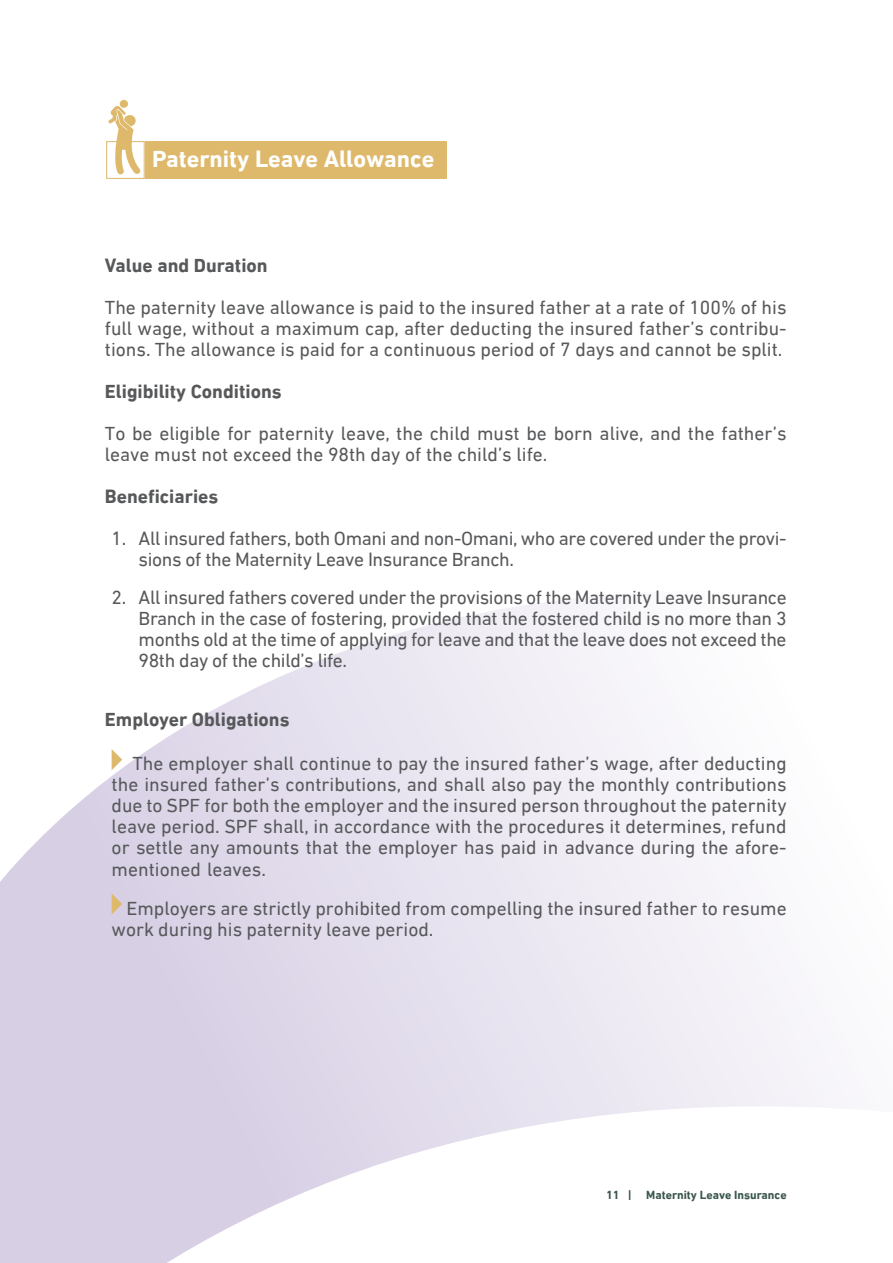
<style>
.page{position:relative;width:893px;height:1263px;background:#fff}
.page>*{position:absolute;margin:0;border:0;box-sizing:border-box;transform-origin:0 0}
.List_Paragraph{font:700 24px "DIN Next LT Arabic";color:#fff}
.List_Paragraph-2{font:19.5px/21px "DIN Next LT Arabic";color:#57585a}
.List_Paragraph-3{font:19.5px "DIN Next LT Arabic";letter-spacing:-.02em;color:#57585a}
.List_Paragraph-4{font:700 19.5px "DIN Next LT Arabic";color:#57585a}
.t1{font:700 12px "DIN Next LT Arabic";color:#39554c}
</style>
<div class="page">
<svg style="left:0;top:598px;width:829px;height:665px"></svg>
<svg style="left:112px;top:749px;width:10px;height:21px"></svg>
<svg style="left:112px;top:893px;width:10px;height:21px"></svg>
<svg style="left:108px;top:100px;width:32px;height:74px"></svg>
<div style="left:145px;top:141px;width:301px;height:38px;background:#dfb96b"></div>
<div style="left:106px;top:141px;width:39px;height:38px;border:1px solid #dfb96b"></div>
<p class="List_Paragraph" style="left:152px;top:145px;width:284px">Paternity Leave Allowance</p>
<p class="List_Paragraph-4" style="left:105px;top:253px;width:164px">Value and Duration</p>
<p class="List_Paragraph-2" style="left:105px;top:286px;width:683px;line-height:42.2px">The paternity leave allowance is paid to the insured father at a rate of 100% of his tions. The allowance is paid for a continuous period of 7 days and cannot be split.</p>
<p class="List_Paragraph-2" style="left:105px;top:317px;width:683px">full wage, without a maximum cap, after deducting the insured father s’ contribu-</p>
<p class="List_Paragraph-4" style="left:105px;top:380px;width:178px">Eligibility Conditions</p>
<p class="List_Paragraph-2" style="left:105px;top:423px;width:683px">To be eligible for paternity leave, the child must be born alive, and the father s’ leave must not exceed the 98th day of the child s’ life.</p>
<p class="List_Paragraph-4" style="left:105px;top:485px;width:115px">Beneficiaries</p>
<p class="List_Paragraph-2" style="left:112px;top:528px;width:16px">1.</p>
<p class="List_Paragraph-2" style="left:112px;top:587px;width:16px">2.</p>
<p class="List_Paragraph-3" style="left:139px;top:527px;width:650px">All insured fathers, both Omani and non-Omani, who are covered under the provi-</p>
<p class="List_Paragraph-3" style="left:139px;top:548px;width:377px">sions of the Maternity Leave Insurance Branch.</p>
<p class="List_Paragraph-3" style="left:139px;top:586px;width:650px">All insured fathers covered under the provisions of the Maternity Leave Insurance</p>
<p class="List_Paragraph-2" style="left:139px;top:608px;width:650px;text-align:justify">Branch in the case of fostering, provided that the fostered child is no more than 3 months old at the time of applying for leave and that the leave does not exceed the 98th day of the child s’ life.</p>
<p class="List_Paragraph-4" style="left:105px;top:708px;width:186px">Employer Obligations</p>
<p class="List_Paragraph-2" style="left:112px;top:753px;width:677px;text-align:justify;text-indent:21px">The employer shall continue to pay the insured father s’ wage, after deducting the insured father s’ contributions, and shall also pay the monthly contributions due to SPF for both the employer and the insured person throughout the paternity leave period. SPF shall in, accordance with the procedures it determines, refund</p>
<p class="List_Paragraph-2" style="left:112px;top:858px;width:156px">mentioned leaves.</p>
<p class="List_Paragraph-2" style="left:112px;top:837px;width:677px">or settle any amounts that the employer has paid in advance during the afore-</p>
<p class="List_Paragraph-2" style="left:112px;top:897px;width:676px;text-indent:15px">Employers are strictly prohibited from compelling the insured father to resume work during his paternity leave period.</p>
<p class="t1" style="left:606px;top:1188px;width:15px">11</p>
<p class="t1" style="left:628px;top:1188px;width:6px">|</p>
<p class="t1" style="left:646px;top:1188px;width:142px">Maternity Leave Insurance</p>
</div>
